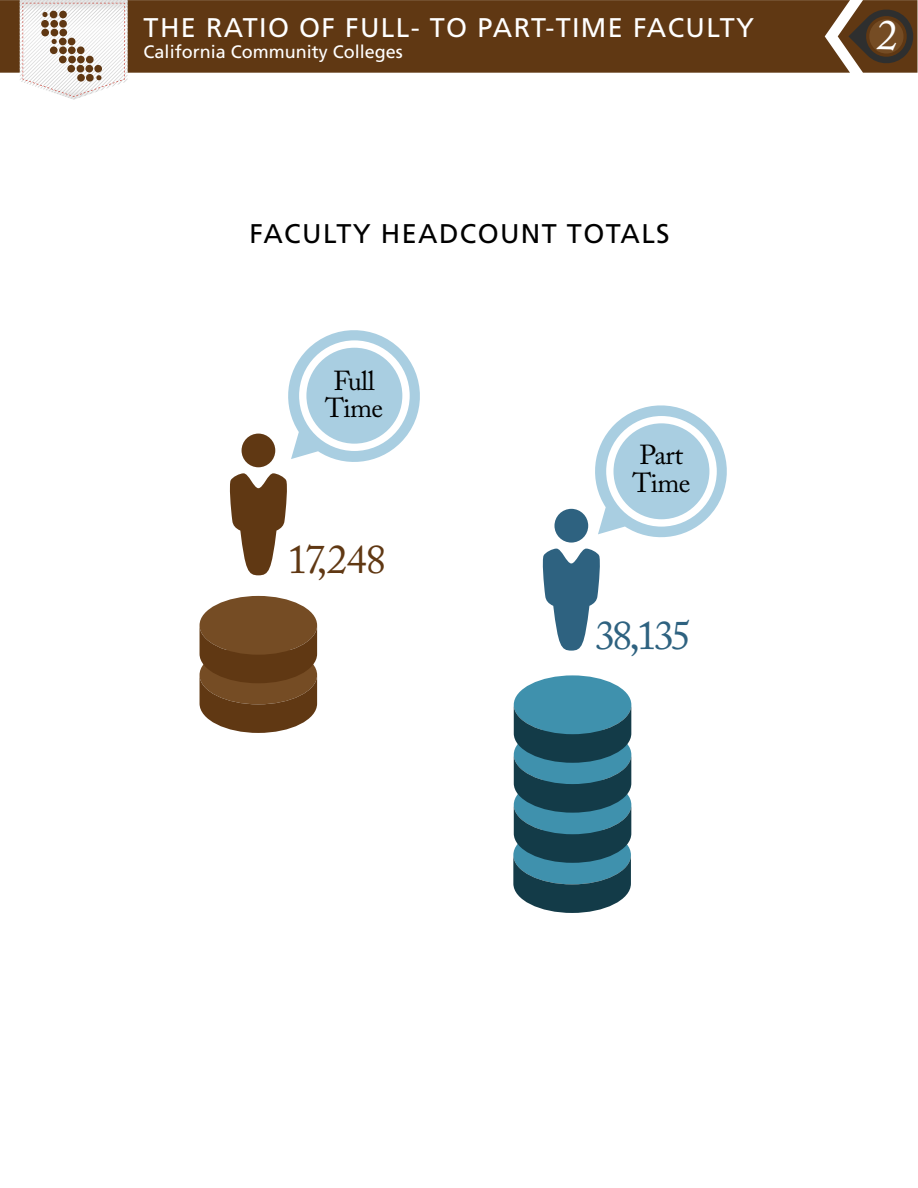
<style>
.page{position:relative;width:918px;height:1188px;background:#fff}
.page>*{position:absolute;margin:0;border:0;box-sizing:border-box;transform-origin:0 0}
.t1{font:40.5px "Adobe Caslon Pro";color:#2e6280}
.t2{font:40.5px "Adobe Caslon Pro";color:#603813}
.t3{font:27.3px/27.3px "Adobe Caslon Pro";letter-spacing:-.025em;color:#000}
.t4{font:27px "Frutiger";letter-spacing:.05em;color:#fff}
.t5{font:27px "Frutiger";letter-spacing:.05em;color:#000}
.t6{font:18px "Frutiger";color:#fff}
</style>
<div class="page">
<div style="left:0;top:0;width:917px;height:73px;background:#603813"></div>
<div style="left:200px;top:596px;width:117px;height:59px;background:#754c24;border-radius:50%"></div>
<svg style="left:200px;top:627px;width:117px;height:106px"></svg>
<div style="left:514px;top:675px;width:117px;height:59px;background:#3f91ad;border-radius:50%"></div>
<svg style="left:513px;top:705px;width:118px;height:208px;background:#30677a"></svg>
<svg style="left:542px;top:405px;width:185px;height:246px"></svg>
<svg style="left:229px;top:330px;width:191px;height:245px"></svg>
<svg style="left:20px;top:0;width:108px;height:100px"></svg>
<svg style="left:848px;top:7px;width:68px;height:59px;background:#5c4127"></svg>
<p class="t4" style="left:144px;top:11px;width:612px">THE RATIO OF FULL- TO PART-TIME FACULTY</p>
<p class="t6" style="left:144px;top:42px;width:261px">California Community Colleges</p>
<p class="t5" style="left:250px;top:217px;width:422px">FACULTY HEADCOUNT TOTALS</p>
<p class="t3" style="left:325px;top:366px;width:59px;text-align:center">Full<br>Time</p>
<p class="t2" style="left:287px;top:536px;width:100px">17,248</p>
<p class="t3" style="left:633px;top:441px;width:59px">Part<br>Time</p>
<p class="t1" style="left:595px;top:611px;width:98px">38,135</p>
</div>
